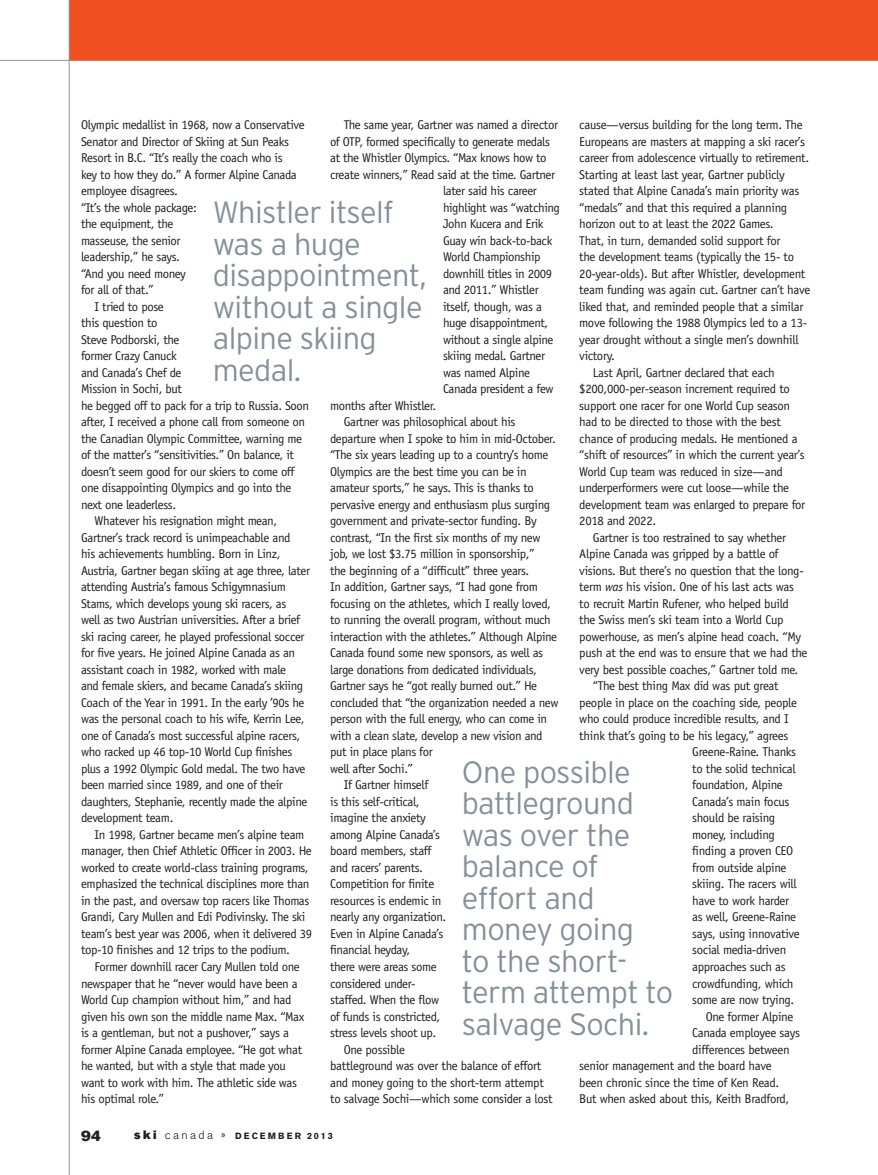
<style>
.page{position:relative;width:878px;height:1175px;background:#fff}
.page>*{position:absolute;margin:0;border:0;box-sizing:border-box;transform-origin:0 0}
.SC_body{font:300 30.75px/31.5px "Interstate";letter-spacing:-.02em;color:#849199}
.t1{font:15px "Akzidenz Grotesk BE Super";color:#231f20}
.SC_body-2{font:12.75px/16.5px "Officina Sans";letter-spacing:-.03em;color:#231f20}
.t2{font:700 9px "Akzidenz Grotesk BE";letter-spacing:.23em;color:#231f20}
.s1{font-style:italic}
.s2{font-family:"Akzidenz Grotesk BE Super";font-weight:400;font-size:12px}
.s3{font-weight:300;font-size:12px}
</style>
<div class="page">
<div style="left:69px;top:0;width:809px;height:61px;background:#f05022"></div>
<hr style="left:0;top:60px;width:878px;height:1px;background:#939598">
<hr style="left:69px;top:0;width:1px;height:1174px;background:#939598">
<p class="SC_body-2" style="left:81px;top:116px;width:225px">Olympic medallist in 1968, now a Conservative<br>Senator and Director of Skiing at Sun Peaks<br>Resort in B.C. “It’s really the coach who is<br>key to how they do.” A former Alpine Canada employee disagrees.<br>“It’s the whole package:<br>the equipment, the<br>masseuse, the senior<br>leadership,” he says.<br>“And you need money<br>for all of that.”</p>
<p class="SC_body-2" style="left:81px;top:298px;width:230px;text-indent:14px">I tried to pose<br>this question to<br>Steve Podborski, the<br>former Crazy Canuck<br>and Canada’s Chef de<br>Mission in Sochi, but<br>he begged off to pack for a trip to Russia. Soon after, I received a phone call from someone on the Canadian Olympic Committee, warning me of the matter’s “sensitivities.” On balance, it doesn’t seem good for our skiers to come off one disappointing Olympics and go into the next one leaderless.</p>
<p class="SC_body-2" style="left:81px;top:512px;width:230px;text-indent:14px">Whatever his resignation might mean, Gartner’s track record is unimpeachable and<br>his achievements humbling. Born in Linz, Austria, Gartner began skiing at age three, later attending Austria’s famous Schigymnasium Stams, which develops young ski racers, as<br>well as two Austrian universities. After a brief ski racing career, he played professional soccer for five years. He joined Alpine Canada as an assistant coach in 1982, worked with male<br>and female skiers, and became Canada’s skiing Coach of the Year in 1991. In the early ’90s he was the personal coach to his wife, Kerrin Lee, one of Canada’s most successful alpine racers, who racked up 46 top-10 World Cup finishes plus a 1992 Olympic Gold medal. The two have been married since 1989, and one of their daughters, Stephanie, recently made the alpine development team.</p>
<p class="SC_body-2" style="left:81px;top:826px;width:233px;text-indent:14px">In 1998, Gartner became men’s alpine team manager, then Chief Athletic Officer in 2003. He worked to create world-class training programs, emphasized the technical disciplines more than in the past, and oversaw top racers like Thomas Grandi, Cary Mullen and Edi Podivinsky. The ski team’s best year was 2006, when it delivered 39 top-10 finishes and 12 trips to the podium.</p>
<p class="SC_body-2" style="left:81px;top:958px;width:225px;text-indent:14px">Former downhill racer Cary Mullen told one newspaper that he “never would have been a World Cup champion without him,” and had given his own son the middle name Max. “Max is a gentleman, but not a pushover,” says a former Alpine Canada employee. “He got what he wanted, but with a style that made you want to work with him. The athletic side was his optimal role.”</p>
<p class="SC_body-2" style="left:344px;top:116px;width:216px">The same year, Gartner was named a director</p>
<p class="SC_body-2" style="left:330px;top:133px;width:221px">of OTP, formed specifically to generate medals</p>
<p class="SC_body-2" style="left:330px;top:149px;width:218px">at the Whistler Olympics. “Max knows how to</p>
<p class="SC_body-2" style="left:330px;top:166px;width:226px">create winners,” Read said at the time. Gartner</p>
<p class="SC_body-2" style="left:443px;top:182px;width:95px">later said his career</p>
<p class="SC_body-2" style="left:443px;top:199px;width:118px">highlight was “watching</p>
<p class="SC_body-2" style="left:443px;top:215px;width:102px">John Kucera and Erik</p>
<p class="SC_body-2" style="left:443px;top:232px;width:111px">Guay win back-to-back</p>
<p class="SC_body-2" style="left:443px;top:248px;width:99px">World Championship</p>
<p class="SC_body-2" style="left:443px;top:265px;width:111px">downhill titles in 2009</p>
<p class="SC_body-2" style="left:443px;top:281px;width:97px">and 2011.” Whistler</p>
<p class="SC_body-2" style="left:443px;top:298px;width:100px">itself, though, was a</p>
<p class="SC_body-2" style="left:443px;top:314px;width:107px">huge disappointment,</p>
<p class="SC_body-2" style="left:443px;top:331px;width:112px">without a single alpine</p>
<p class="SC_body-2" style="left:443px;top:347px;width:103px">skiing medal. Gartner</p>
<p class="SC_body-2" style="left:443px;top:364px;width:88px">was named Alpine</p>
<p class="SC_body-2" style="left:443px;top:380px;width:112px">Canada president a few</p>
<p class="SC_body-2" style="left:330px;top:397px;width:108px">months after Whistler.</p>
<p class="SC_body-2" style="left:330px;top:413px;width:230px;text-indent:14px">Gartner was philosophical about his departure when I spoke to him in mid-October. “The six years leading up to a country’s home Olympics are the best time you can be in amateur sports,” he says. This is thanks to pervasive energy and enthusiasm plus surging government and private-sector funding. By contrast, “In the first six months of my new job, we lost $3.75 million in sponsorship,”<br>the beginning of a “difficult” three years.<br>In addition, Gartner says, “I had gone from focusing on the athletes, which I really loved, to running the overall program, without much interaction with the athletes.” Although Alpine Canada found some new sponsors, as well as large donations from dedicated individuals, Gartner says he “got really burned out.” He concluded that “the organization needed a new person with the full energy, who can come in with a clean slate, develop a new vision and put in place plans for<br>well after Sochi.”</p>
<p class="SC_body-2" style="left:330px;top:777px;width:118px;text-indent:14px">If Gartner himself<br>is this self-critical, imagine the anxiety among Alpine Canada’s board members, staff and racers’ parents.<br>Competition for finite resources is endemic in nearly any organization.<br>Even in Alpine Canada’s financial heyday,<br>there were areas some considered under&shy;staffed. When the flow of funds is constricted, stress levels shoot up.</p>
<p class="SC_body-2" style="left:330px;top:1041px;width:224px;text-indent:14px">One possible<br>battleground was over the balance of effort and money going to the short-term attempt to salvage Sochi—which some consider a lost</p>
<p class="SC_body-2" style="left:579px;top:116px;width:232px">cause—versus building for the long term. The Europeans are masters at mapping a ski racer’s career from adolescence virtually to retirement.<br>Starting at least last year, Gartner publicly stated that Alpine Canada’s main priority was “medals” and that this required a planning horizon out to at least the 2022 Games.<br>That, in turn, demanded solid support for<br>the development teams (typically the 15- to 20-year-olds). But after Whistler, development team funding was again cut. Gartner can’t have liked that, and reminded people that a similar move following the 1988 Olympics led to a 13- year drought without a single men’s downhill victory.</p>
<p class="SC_body-2" style="left:579px;top:364px;width:227px;text-indent:14px">Last April, Gartner declared that each $200,000-per-season increment required to support one racer for one World Cup season had to be directed to those with the best chance of producing medals. He mentioned a “shift of resources” in which the current year’s World Cup team was reduced in size—and underperformers were cut loose—while the development team was enlarged to prepare for 2018 and 2022.</p>
<p class="SC_body-2" style="left:579px;top:529px;width:230px;text-indent:14px">Gartner is too restrained to say whether Alpine Canada was gripped by a battle of visions. But there’s no question that the long&shy;term <span class="s1">was</span> his vision. One of his last acts was to recruit Martin Rufener, who helped build the Swiss men’s ski team into a World Cup powerhouse, as men’s alpine head coach. “My push at the end was to ensure that we had the very best possible coaches,” Gartner told me.</p>
<p class="SC_body-2" style="left:592px;top:678px;width:187px">“The best thing Max did was put great</p>
<p class="SC_body-2" style="left:579px;top:694px;width:219px">people in place on the coaching side, people</p>
<p class="SC_body-2" style="left:579px;top:711px;width:211px">who could produce incredible results, and I</p>
<p class="SC_body-2" style="left:579px;top:727px;width:210px">think that’s going to be his legacy,” agrees</p>
<p class="SC_body-2" style="left:692px;top:744px;width:106px">Greene-Raine. Thanks</p>
<p class="SC_body-2" style="left:692px;top:760px;width:105px">to the solid technical</p>
<p class="SC_body-2" style="left:692px;top:777px;width:92px">foundation, Alpine</p>
<p class="SC_body-2" style="left:692px;top:793px;width:99px">Canada’s main focus</p>
<p class="SC_body-2" style="left:692px;top:810px;width:85px">should be raising</p>
<p class="SC_body-2" style="left:692px;top:826px;width:84px">money, including</p>
<p class="SC_body-2" style="left:692px;top:843px;width:103px">finding a proven CEO</p>
<p class="SC_body-2" style="left:692px;top:859px;width:96px">from outside alpine</p>
<p class="SC_body-2" style="left:692px;top:876px;width:106px">skiing. The racers will</p>
<p class="SC_body-2" style="left:692px;top:892px;width:98px">have to work harder</p>
<p class="SC_body-2" style="left:692px;top:909px;width:105px">as well, Greene-Raine</p>
<p class="SC_body-2" style="left:692px;top:925px;width:109px">says, using innovative</p>
<p class="SC_body-2" style="left:692px;top:942px;width:96px">social media-driven</p>
<p class="SC_body-2" style="left:692px;top:958px;width:95px">approaches such as</p>
<p class="SC_body-2" style="left:692px;top:975px;width:103px">crowdfunding, which</p>
<p class="SC_body-2" style="left:692px;top:991px;width:104px">some are now trying.</p>
<p class="SC_body-2" style="left:705px;top:1008px;width:89px">One former Alpine</p>
<p class="SC_body-2" style="left:692px;top:1024px;width:109px">Canada employee says</p>
<p class="SC_body-2" style="left:692px;top:1041px;width:99px">differences between</p>
<p class="SC_body-2" style="left:579px;top:1057px;width:194px">senior management and the board have</p>
<p class="SC_body-2" style="left:579px;top:1074px;width:201px">been chronic since the time of Ken Read.</p>
<p class="SC_body-2" style="left:579px;top:1090px;width:211px">But when asked about this, Keith Bradford,</p>
<p class="SC_body" style="left:213px;top:196px;width:215px">Whistler itself was a huge disappointment, without a single alpine skiing medal.</p>
<p class="SC_body" style="left:462px;top:756px;width:213px">One possible battleground was over the balance of effort and money going<br>to the short&shy;term attempt to salvage Sochi.</p>
<p class="t1" style="left:81px;top:1126px;width:21px">94</p>
<p class="t2" style="left:134px;top:1131px;width:200px"><span class="s2">ski</span> <span class="s3">canada »</span> DECEMBER 2013</p>
</div>
